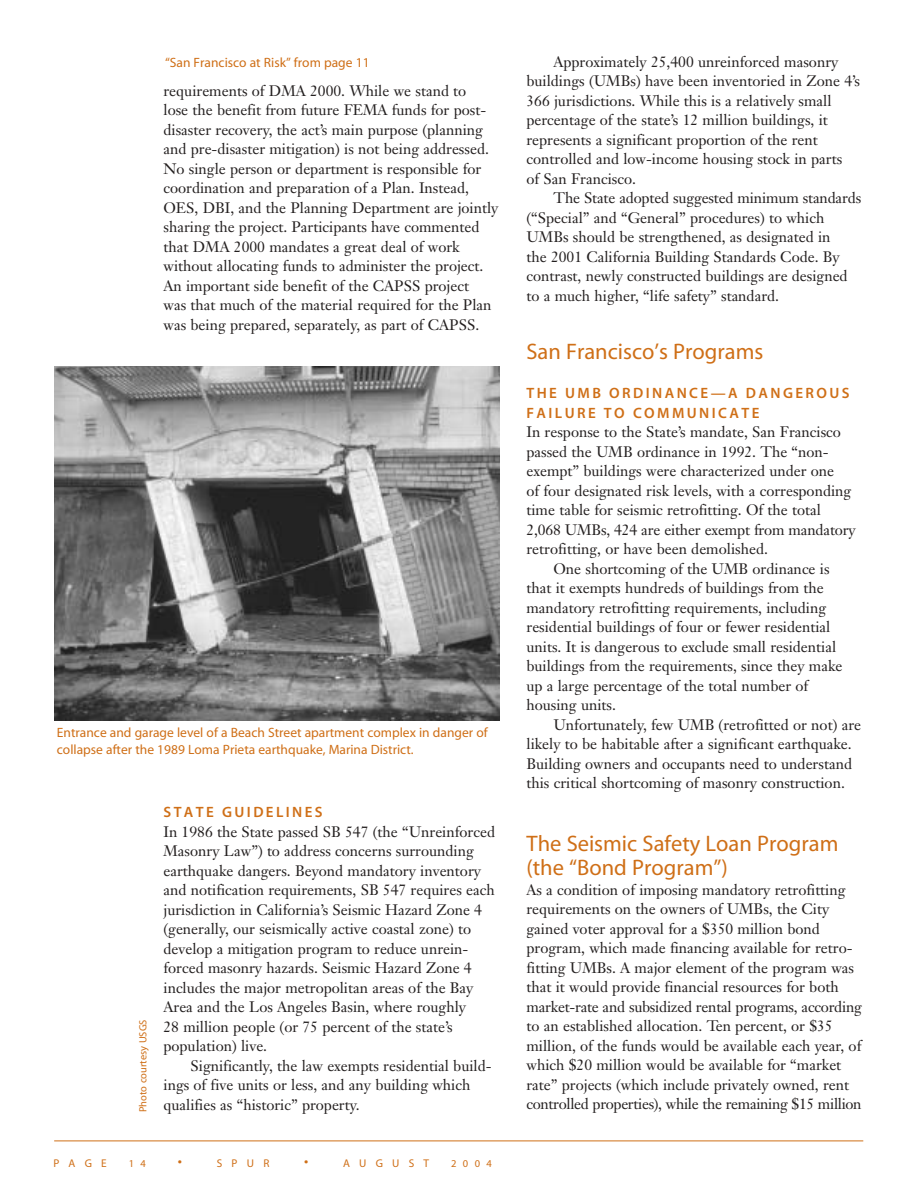
<style>
.page{position:relative;width:918px;height:1188px;background:#fff}
.page>*{position:absolute;margin:0;border:0;box-sizing:border-box;transform-origin:0 0}
.t1{font:22.5px/24px "Myriad";color:#cf6f17}
.t2{font:15px/19.5px "Janson Text";color:#231f1f}
.t3{font:600 15px/19.5px "Myriad";letter-spacing:.16em;color:#cf6f17}
.t4{font:13.5px/16.2px "Myriad";color:#cf6f17}
.t5{font:11.25px "Myriad";letter-spacing:.82em;color:#cf6f17}
.t6{font:10.5px "Myriad";color:#cf6f17}
.s1{font-size:15px}
</style>
<div class="page">
<hr style="left:54px;top:1141px;width:809px;height:1px;background:#cf6f17">
<img style="left:54px;top:366px;width:446px;height:355px">
<p class="t4" style="left:165px;top:55px;width:206px">“San Francisco at Risk” from page 11</p>
<p class="t2" style="left:163px;top:82px;width:337px">requirements of DMA 2000. While we stand to<br>lose the benefit from future FEMA funds for post&shy;disaster recovery, the act’s main purpose (planning and pre-disaster mitigation) is not being addressed.<br>No single person or department is responsible for coordination and preparation of a Plan. Instead, OES, DBI, and the Planning Department are jointly sharing the project. Participants have commented that DMA 2000 mandates a great deal of work without allocating funds to administer the project.<br>An important side benefit of the CAPSS project<br>was that much of the material required for the Plan was being prepared, separately, as part of CAPSS.</p>
<p class="t4" style="left:57px;top:726px;width:432px">Entrance and garage level of a Beach Street apartment complex in danger of collapse after the 1989 Loma Prieta earthquake, Marina District.</p>
<p class="t6" style="left:139px;top:1112px;width:94px;rotate:-90deg">Photo courtesy USGS</p>
<p class="t3" style="left:163px;top:804px;width:161px">STATE GUIDELINES</p>
<p class="t2" style="left:163px;top:823px;width:333px">In 1986 the State passed SB 547 (the “Unreinforced Masonry Law”) to address concerns surrounding earthquake dangers. Beyond mandatory inventory and notification requirements, SB 547 requires each jurisdiction in California’s Seismic Hazard Zone 4 (generally, our seismically active coastal zone) to develop a mitigation program to reduce unrein&shy;forced masonry hazards. Seismic Hazard Zone 4 includes the major metropolitan areas of the Bay Area and the Los Angeles Basin, where roughly<br>28 million people (or 75 percent of the state’s population) live.</p>
<p class="t2" style="left:163px;top:1057px;width:330px;text-indent:27px">Significantly, the law exempts residential build&shy;ings of five units or less, and any building which qualifies as “historic” property.</p>
<p class="t5" style="left:53px;top:1159px;width:55px">PAGE</p>
<p class="t6" style="left:129px;top:1160px;width:19px">1 4</p>
<p class="t5" style="left:178px;top:1159px;width:93px"><span class="s1">•</span> SPUR</p>
<p class="t5" style="left:304px;top:1159px;width:126px"><span class="s1">•</span> AUGUST</p>
<p class="t6" style="left:451px;top:1160px;width:42px">2004</p>
<p class="t2" style="left:526px;top:53px;width:335px;text-indent:27px">Approximately 25,400 unreinforced masonry buildings (UMBs) have been inventoried in Zone 4’s 366 jurisdictions. While this is a relatively small percentage of the state’s 12 million buildings, it represents a significant proportion of the rent controlled and low-income housing stock in parts<br>of San Francisco.</p>
<p class="t2" style="left:526px;top:190px;width:336px;text-indent:27px">The State adopted suggested minimum standards (“Special” and “General” procedures) to which UMBs should be strengthened, as designated in<br>the 2001 California Building Standards Code. By contrast, newly constructed buildings are designed to a much higher, “life safety” standard.</p>
<h1 class="t1" style="left:526px;top:342px;width:238px">San Francisco’s Programs</h1>
<p class="t3" style="left:526px;top:385px;width:325px">THE UMB ORDINANCE—A DANGEROUS<br>FAILURE TO COMMUNICATE</p>
<p class="t2" style="left:526px;top:424px;width:316px">In response to the State’s mandate, San Francisco</p>
<p class="t2" style="left:526px;top:443px;width:304px">passed the UMB ordinance in 1992. The “non-</p>
<p class="t2" style="left:526px;top:463px;width:309px">exempt” buildings were characterized under one</p>
<p class="t2" style="left:526px;top:482px;width:326px">of four designated risk levels, with a corresponding</p>
<p class="t2" style="left:526px;top:502px;width:296px">time table for seismic retrofitting. Of the total</p>
<p class="t2" style="left:526px;top:521px;width:331px">2,068 UMBs, 424 are either exempt from mandatory</p>
<p class="t2" style="left:526px;top:541px;width:243px">retrofitting, or have been demolished.</p>
<p class="t2" style="left:554px;top:560px;width:278px">One shortcoming of the UMB ordinance is</p>
<p class="t2" style="left:526px;top:580px;width:299px">that it exempts hundreds of buildings from the</p>
<p class="t2" style="left:526px;top:599px;width:301px">mandatory retrofitting requirements, including</p>
<p class="t2" style="left:526px;top:619px;width:305px">residential buildings of four or fewer residential</p>
<p class="t2" style="left:526px;top:638px;width:311px">units. It is dangerous to exclude small residential</p>
<p class="t2" style="left:526px;top:658px;width:318px">buildings from the requirements, since they make</p>
<p class="t2" style="left:526px;top:677px;width:283px">up a large percentage of the total number of</p>
<p class="t2" style="left:526px;top:697px;width:91px">housing units.</p>
<p class="t2" style="left:554px;top:716px;width:309px">Unfortunately, few UMB (retrofitted or not) are</p>
<p class="t2" style="left:526px;top:736px;width:327px">likely to be habitable after a significant earthquake.</p>
<p class="t2" style="left:526px;top:755px;width:327px">Building owners and occupants need to understand</p>
<p class="t2" style="left:526px;top:775px;width:320px">this critical shortcoming of masonry construction.</p>
<h1 class="t1" style="left:526px;top:834px;width:313px">The Seismic Safety Loan Program (the “Bond Program”)</h1>
<p class="t2" style="left:526px;top:881px;width:337px">As a condition of imposing mandatory retrofitting requirements on the owners of UMBs, the City gained voter approval for a $350 million bond program, which made financing available for retro&shy;fitting UMBs. A major element of the program was that it would provide financial resources for both market-rate and subsidized rental programs, according to an established allocation. Ten percent, or $35 million, of the funds would be available each year, of which $20 million would be available for “market rate” projects (which include privately owned, rent controlled properties), while the remaining $15 million</p>
</div>
